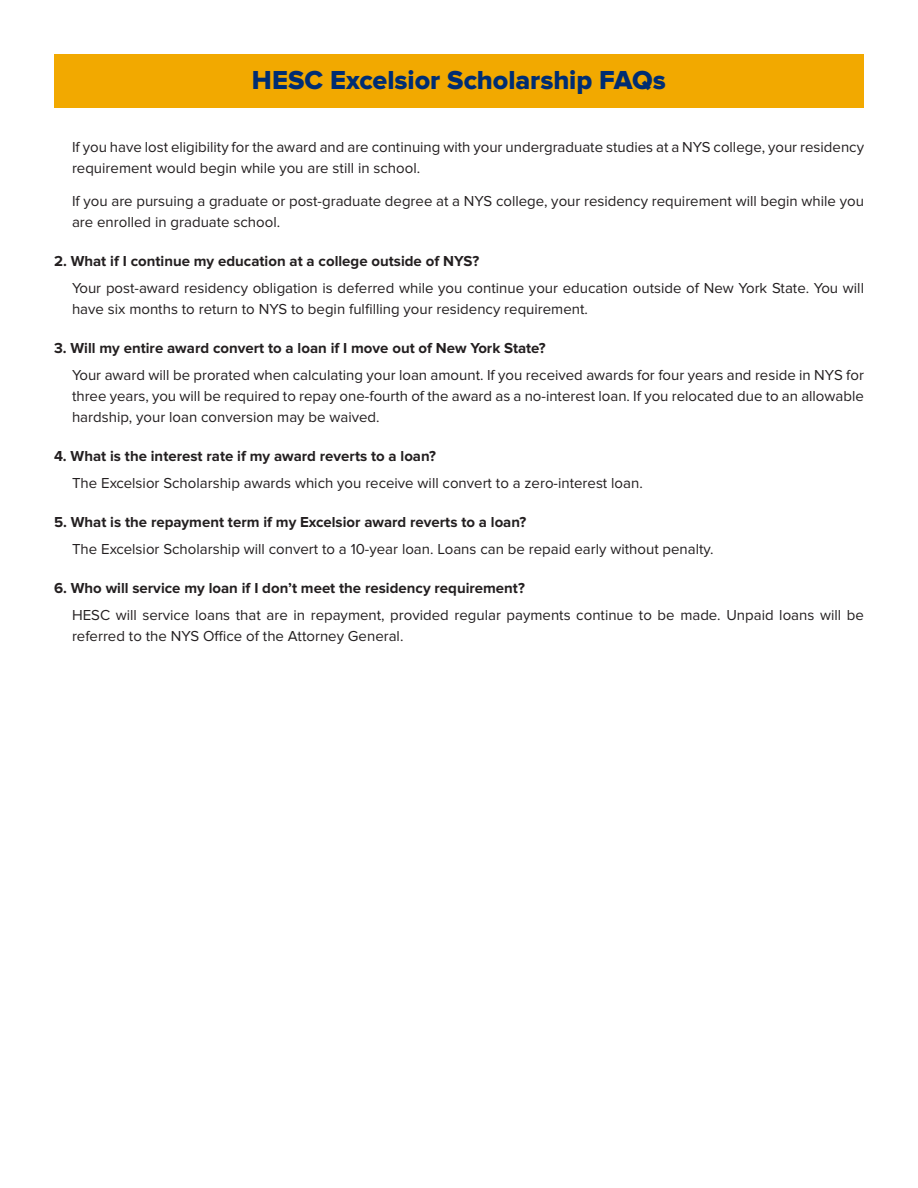
<style>
.page{position:relative;width:918px;height:1188px;background:#fff}
.page>*{position:absolute;margin:0;border:0;box-sizing:border-box;transform-origin:0 0}
.t1{font:27px "Proxima Nova Extrabld";letter-spacing:-.005em;color:#002d72}
.t2{font:15px/21px "Proxima Nova";color:#231f20}
.t3{font:700 15px "Proxima Nova";color:#231f20}
</style>
<div class="page">
<div style="left:54px;top:54px;width:810px;height:54px;background:#f2a900"></div>
<p class="t1" style="left:252px;top:67px;width:416px">HESC Excelsior Scholarship FAQs</p>
<p class="t2" style="left:72px;top:137px;width:794px">If you have lost eligibility for the award and are continuing with your undergraduate studies at a NYS college, your residency requirement would begin while you are still in school.</p>
<p class="t2" style="left:72px;top:191px;width:793px">If you are pursuing a graduate or post-graduate degree at a NYS college, your residency requirement will begin while you are enrolled in graduate school.</p>
<p class="t3" style="left:54px;top:253px;width:427px">2. What if I continue my education at a college outside of NYS?</p>
<p class="t2" style="left:72px;top:278px;width:794px">Your post-award residency obligation is deferred while you continue your education outside of New York State. You will have six months to return to NYS to begin fulfilling your residency requirement.</p>
<p class="t3" style="left:54px;top:340px;width:493px">3. Will my entire award convert to a loan if I move out of New York State?</p>
<p class="t2" style="left:72px;top:365px;width:794px;text-align:justify">Your award will be prorated when calculating your loan amount. If you received awards for four years and reside in NYS for three years, you will be required to repay one-fourth of the award as a no-interest loan. If you relocated due to an allowable hardship, your loan conversion may be waived.</p>
<p class="t3" style="left:54px;top:448px;width:383px">4. What is the interest rate if my award reverts to a loan?</p>
<p class="t2" style="left:72px;top:473px;width:572px">The Excelsior Scholarship awards which you receive will convert to a zero-interest loan.</p>
<p class="t3" style="left:54px;top:514px;width:474px">5. What is the repayment term if my Excelsior award reverts to a loan?</p>
<p class="t2" style="left:72px;top:539px;width:643px">The Excelsior Scholarship will convert to a 10-year loan. Loans can be repaid early without penalty.</p>
<p class="t3" style="left:54px;top:580px;width:472px">6. Who will service my loan if I don’t meet the residency requirement?</p>
<p class="t2" style="left:72px;top:605px;width:793px">HESC will service loans that are in repayment, provided regular payments continue to be made. Unpaid loans will be referred to the NYS Office of the Attorney General.</p>
</div>
